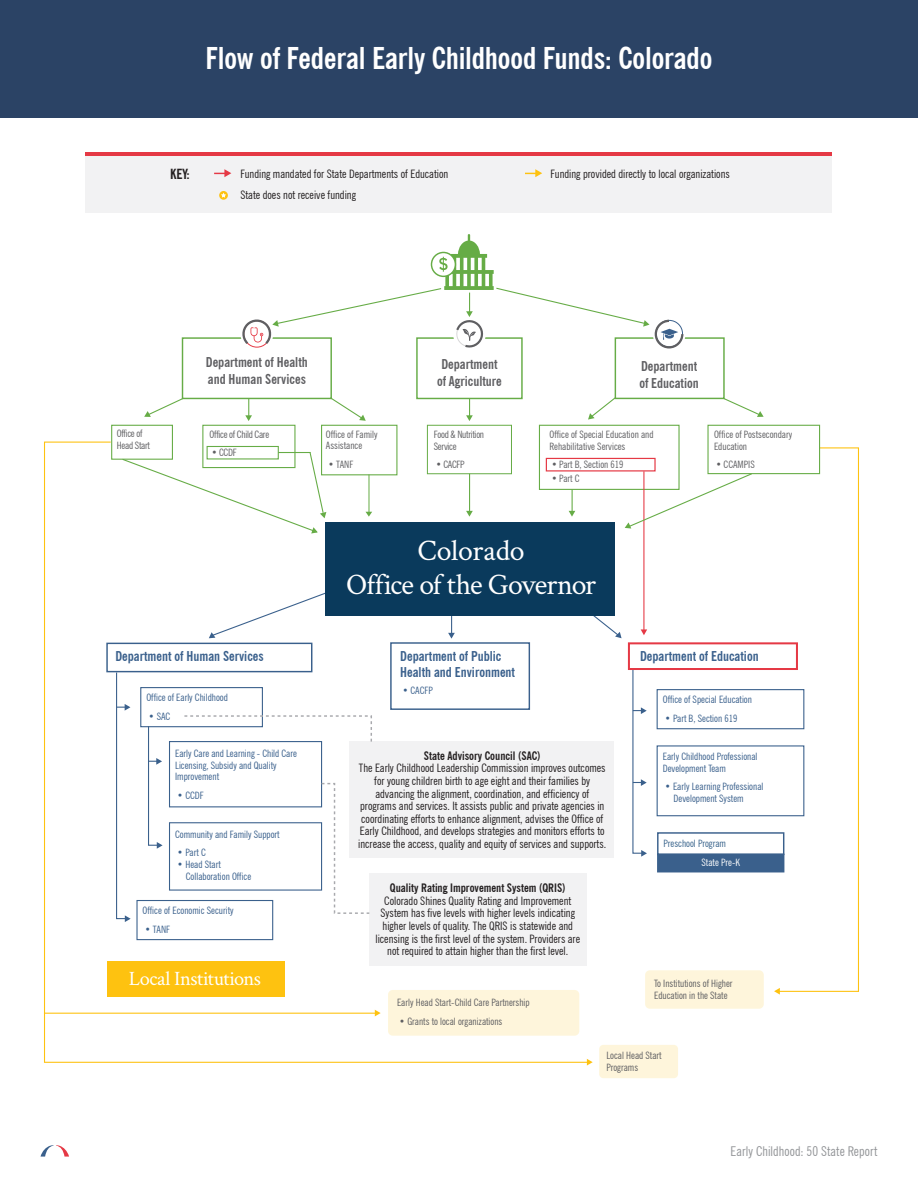
<style>
.page{position:relative;width:918px;height:1188px;background:#fff}
.page>*{position:absolute;margin:0;border:0;box-sizing:border-box;transform-origin:0 0}
.t1{font:700 condensed 30px "News Gothic BT";letter-spacing:-.005em;color:#fff}
.t2{font:29.85px/33.9px "Crimson Text";letter-spacing:-.02em;color:#fff;text-align:center}
.t3{font:20.4px "Crimson Text";letter-spacing:-.025em;color:#fff}
.t4{font:700 condensed 13.95px "News Gothic BT";color:#231f20}
.t5{font:700 condensed 13.5px/15.3px "News Gothic BT";color:#3a608c}
.t6{font:700 condensed 13.5px/17px "News Gothic BT";color:#5f5f62}
.t7{font:condensed 13.5px "News Gothic BT";letter-spacing:.01em;color:#939598}
.t8{font:condensed 11.7px/12.6px "News Gothic BT";color:#231f20;text-align:center}
.t9{font:condensed 10.2px/11.9px "News Gothic BT";color:#3a608c}
.t10{font:condensed 10.2px/11.9px "News Gothic BT";color:#5f5f62}
.t11{font:condensed 10.2px/11.7px "News Gothic BT";letter-spacing:-.025em;color:#5f5f62}
.t12{font:condensed 10.2px/18.6px "News Gothic BT";color:#38638b}
.s1{font-weight:700}
.s2{color:#fff}
</style>
<div class="page">
<div style="left:0;top:0;width:918px;height:117px;background:#2b4365"></div>
<svg style="left:41px;top:1145px;width:28px;height:12px"></svg>
<div style="left:85px;top:154px;width:747px;height:58px;background:#f2f2f3"></div>
<svg style="left:593px;top:616px;width:29px;height:22px"></svg>
<svg style="left:448px;top:633px;width:7px;height:6px"></svg>
<hr style="left:451px;top:603px;width:1px;height:34px;background:#3a608c">
<div style="left:325px;top:523px;width:290px;height:93px;background:#0a3a5c"></div>
<svg style="left:632px;top:670px;width:15px;height:187px"></svg>
<svg style="left:44px;top:441px;width:334px;height:569px"></svg>
<svg style="left:44px;top:1010px;width:549px;height:56px"></svg>
<hr style="left:85px;top:152px;width:747px;height:3px;background:#e53945">
<svg style="left:215px;top:169px;width:16px;height:8px"></svg>
<svg style="left:526px;top:169px;width:16px;height:8px"></svg>
<div style="left:599px;top:1045px;width:79px;height:33px;background:#fef5db;border-radius:4px"></div>
<div style="left:107px;top:961px;width:177px;height:36px;background:#fec210"></div>
<div style="left:390px;top:642px;width:140px;height:68px;border:1px solid #3a608c"></div>
<div style="left:106px;top:643px;width:206px;height:29px;border:1px solid #3a608c"></div>
<div style="left:628px;top:642px;width:170px;height:28px;border:2px solid #e53945"></div>
<div style="left:657px;top:689px;width:147px;height:40px;border:1px solid #3a608c"></div>
<svg style="left:115px;top:671px;width:16px;height:251px"></svg>
<svg style="left:147px;top:727px;width:16px;height:122px"></svg>
<div style="left:140px;top:687px;width:123px;height:40px;border:1px solid #3a608c"></div>
<div style="left:136px;top:900px;width:137px;height:40px;border:1px solid #3a608c"></div>
<div style="left:169px;top:741px;width:153px;height:66px;border:1px solid #3a608c"></div>
<div style="left:169px;top:822px;width:153px;height:69px;border:1px solid #3a608c"></div>
<div style="left:657px;top:745px;width:147px;height:71px;border:1px solid #3a608c"></div>
<div style="left:416px;top:337px;width:107px;height:62px;border:1px solid #66ac46"></div>
<svg style="left:466px;top:398px;width:7px;height:23px"></svg>
<svg style="left:466px;top:511px;width:7px;height:6px"></svg>
<hr style="left:469px;top:474px;width:1px;height:41px;background:#66ac46">
<svg style="left:366px;top:512px;width:6px;height:5px"></svg>
<hr style="left:368px;top:474px;width:1px;height:41px;background:#66ac46">
<svg style="left:121px;top:451px;width:205px;height:83px"></svg>
<div style="left:427px;top:425px;width:85px;height:49px;border:1px solid #66ac46"></div>
<div style="left:615px;top:337px;width:110px;height:62px;border:1px solid #66ac46"></div>
<div style="left:653px;top:318px;width:33px;height:32px;background:#fff;border-radius:50%"></div>
<svg style="left:722px;top:397px;width:42px;height:20px"></svg>
<svg style="left:588px;top:396px;width:29px;height:24px"></svg>
<div style="left:182px;top:337px;width:150px;height:62px;border:1px solid #66ac46"></div>
<div style="left:111px;top:425px;width:62px;height:35px;border:1px solid #66ac46"></div>
<div style="left:202px;top:425px;width:94px;height:43px;border:1px solid #66ac46"></div>
<div style="left:321px;top:425px;width:76px;height:50px;border:1px solid #66ac46"></div>
<svg style="left:245px;top:399px;width:7px;height:22px"></svg>
<svg style="left:329px;top:397px;width:37px;height:24px"></svg>
<svg style="left:144px;top:397px;width:41px;height:20px"></svg>
<svg style="left:239px;top:234px;width:446px;height:116px"></svg>
<div style="left:207px;top:446px;width:72px;height:13px;border:1px solid #66ac46"></div>
<hr style="left:278px;top:452px;width:33px;height:1px;background:#66ac46">
<svg style="left:219px;top:191px;width:9px;height:9px"></svg>
<svg style="left:221px;top:193px;width:5px;height:5px"></svg>
<div style="left:658px;top:854px;width:126px;height:18px;background:#3a608c"></div>
<div style="left:657px;top:832px;width:127px;height:23px;border:1px solid #3a608c"></div>
<div style="left:645px;top:970px;width:119px;height:39px;background:#fef5db;border-radius:5px"></div>
<div style="left:388px;top:990px;width:191px;height:46px;background:#fef5db;border-radius:5px"></div>
<svg style="left:774px;top:989px;width:6px;height:6px"></svg>
<svg style="left:777px;top:447px;width:82px;height:545px"></svg>
<div style="left:539px;top:425px;width:141px;height:65px;border:1px solid #66ac46"></div>
<div style="left:546px;top:458px;width:110px;height:14px;border:1px solid #e53945"></div>
<svg style="left:641px;top:629px;width:6px;height:6px"></svg>
<hr style="left:643px;top:471px;width:1px;height:159px;background:#e53945">
<svg style="left:569px;top:489px;width:6px;height:28px"></svg>
<div style="left:707px;top:425px;width:113px;height:49px;border:1px solid #66ac46"></div>
<svg style="left:625px;top:472px;width:128px;height:57px"></svg>
<div style="left:369px;top:874px;width:218px;height:92px;background:#f2f2f3"></div>
<div style="left:350px;top:742px;width:264px;height:116px;background:#f2f2f3"></div>
<svg style="left:181px;top:715px;width:192px;height:28px"></svg>
<svg style="left:320px;top:782px;width:51px;height:133px"></svg>
<p class="t1" style="left:206px;top:40px;width:508px">Flow of Federal Early Childhood Funds: Colorado</p>
<p class="t4" style="left:170px;top:166px;width:21px">KEY:</p>
<p class="t8" style="left:240px;top:167px;width:209px">Funding mandated for State Departments of Education</p>
<p class="t8" style="left:551px;top:167px;width:181px">Funding provided directly to local organizations</p>
<p class="t8" style="left:240px;top:189px;width:117px">State does not receive funding</p>
<p class="t6" style="left:206px;top:354px;width:103px">Department of Health and Human Services</p>
<p class="t11" style="left:117px;top:428px;width:35px">Office of<br>Head Start</p>
<p class="t11" style="left:210px;top:428px;width:61px">Office of Child Care</p>
<p class="t10" style="left:212px;top:447px;width:27px">• CCDF</p>
<p class="t10" style="left:326px;top:428px;width:53px">Office of Family<br>Assistance</p>
<p class="t10" style="left:328px;top:458px;width:27px">• TANF</p>
<p class="t6" style="left:437px;top:356px;width:66px;text-align:center">Department of Agriculture</p>
<p class="t11" style="left:434px;top:428px;width:52px">Food &amp; Nutrition<br>Service</p>
<p class="t10" style="left:436px;top:458px;width:30px">• CACFP</p>
<p class="t6" style="left:639px;top:357px;width:61px">Department of Education</p>
<p class="t10" style="left:550px;top:428px;width:105px">Office of Special Education and<br>Rehabilitative Services</p>
<p class="t10" style="left:552px;top:459px;width:73px">• Part B, Section 619</p>
<p class="t10" style="left:552px;top:472px;width:29px">• Part C</p>
<p class="t10" style="left:714px;top:428px;width:80px">Office of Postsecondary<br>Education</p>
<p class="t10" style="left:716px;top:459px;width:40px">• CCAMPIS</p>
<p class="t2" style="left:346px;top:532px;width:252px">Colorado<br>Office of the Governor</p>
<p class="t5" style="left:115px;top:648px;width:150px">Department of Human Services</p>
<p class="t5" style="left:640px;top:648px;width:120px">Department of Education</p>
<p class="t9" style="left:663px;top:694px;width:91px">Office of Special Education</p>
<p class="t9" style="left:665px;top:712px;width:74px">• Part B, Section 619</p>
<p class="t5" style="left:400px;top:649px;width:116px">Department of Public<br>Health and Environment</p>
<p class="t9" style="left:402px;top:685px;width:32px">• CACFP</p>
<p class="t9" style="left:146px;top:692px;width:83px">Office of Early Childhood</p>
<p class="t9" style="left:149px;top:710px;width:23px">• SAC</p>
<p class="t9" style="left:175px;top:747px;width:123px">Early Care and Learning - Child Care<br>Licensing, Subsidy and Quality<br>Improvement</p>
<p class="t9" style="left:177px;top:789px;width:28px">• CCDF</p>
<p class="t9" style="left:175px;top:828px;width:106px">Community and Family Support</p>
<p class="t9" style="left:177px;top:847px;width:30px">• Part C</p>
<p class="t9" style="left:186px;top:859px;width:67px;text-indent:-9px">• Head Start<br>Collaboration Office</p>
<p class="t9" style="left:143px;top:905px;width:93px">Office of Economic Security</p>
<p class="t9" style="left:145px;top:923px;width:27px">• TANF</p>
<p class="t3" style="left:129px;top:964px;width:134px">Local Institutions</p>
<p class="t8" style="left:358px;top:749px;width:250px"><span class="s1">State Advisory Council (SAC)<br></span>The Early Childhood Leadership Commission improves outcomes for young children birth to age eight and their families by advancing the alignment, coordination, and efficiency of programs and services. It assists public and private agencies in coordinating efforts to enhance alignment, advises the Office of Early Childhood, and develops strategies and monitors efforts to increase the access, quality and equity of services and supports.</p>
<p class="t8" style="left:375px;top:882px;width:206px"><span class="s1">Quality Rating Improvement System (QRIS)<br></span>Colorado Shines Quality Rating and Improvement System has five levels with higher levels indicating higher levels of quality. The QRIS is statewide and licensing is the first level of the system. Providers are not required to attain higher than the first level.</p>
<p class="t10" style="left:397px;top:997px;width:134px">Early Head Start-Child Care Partnership</p>
<p class="t10" style="left:399px;top:1015px;width:105px">• Grants to local organizations</p>
<p class="t9" style="left:663px;top:750px;width:96px">Early Childhood Professional<br>Development Team</p>
<p class="t9" style="left:674px;top:781px;width:91px;text-indent:-9px">• Early Learning Professional<br>Development System</p>
<p class="t12" style="left:702px;top:834px;width:40px;text-indent:-38px">Preschool Program<br><span class="s2">State Pre-K</span></p>
<p class="t10" style="left:654px;top:977px;width:80px">To Institutions of Higher<br>Education in the State</p>
<p class="t10" style="left:606px;top:1050px;width:57px">Local Head Start<br>Programs</p>
<p class="t7" style="left:731px;top:1143px;width:148px">Early Childhood: 50 State Report</p>
</div>
